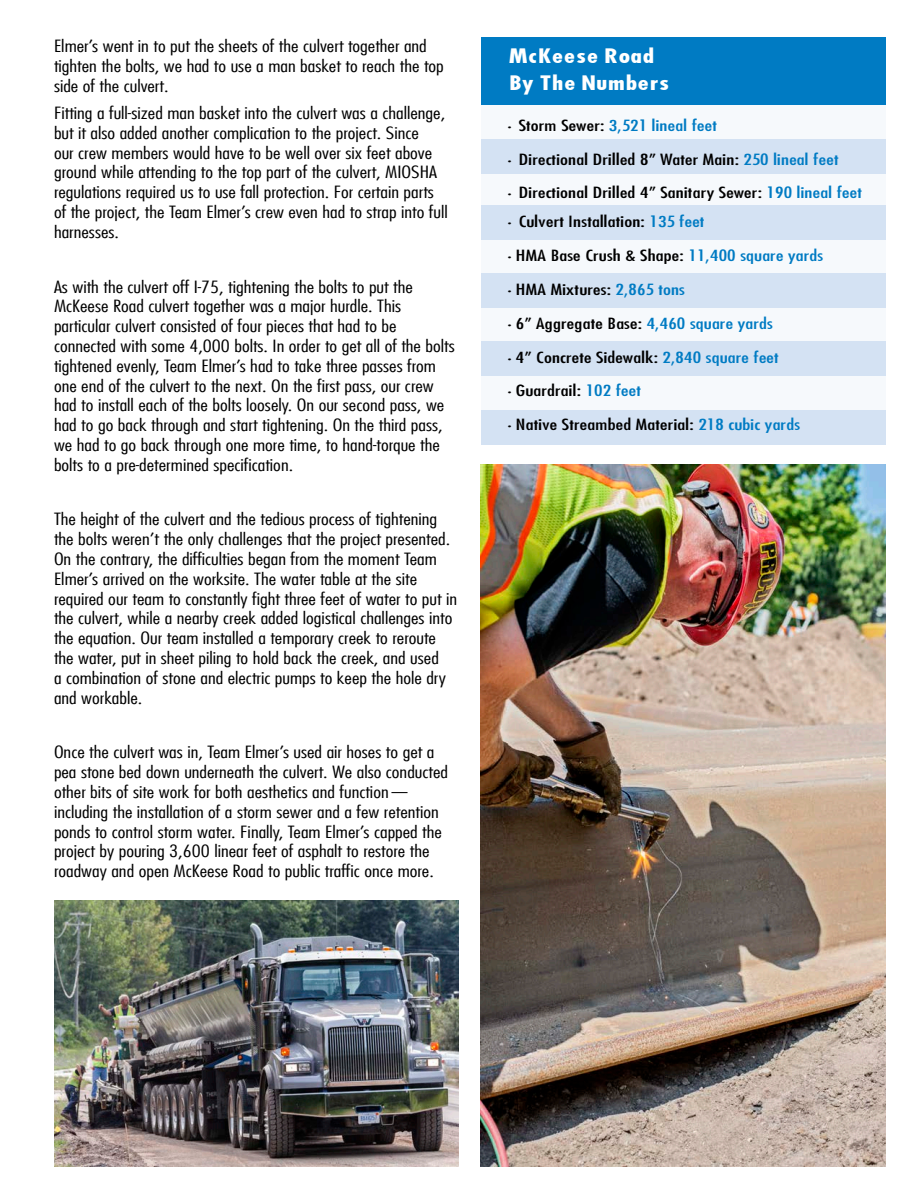
<style>
.page{position:relative;width:918px;height:1188px;background:#fff}
.page>*{position:absolute;margin:0;border:0;box-sizing:border-box;transform-origin:0 0}
.t1{font:700 19.5px "Futura Cond";color:#fff;scale:1.34 1}
.t2{font:300 condensed 16.5px/19.8px "Futura Std";color:#000;scale:1.31 1}
.t3{font:condensed 15px "Futura";letter-spacing:.01em;color:#000;scale:1.37 1}
.t4{font:condensed 15px "Futura";letter-spacing:.01em;color:#007bc3;scale:1.37 1}
.s1{color:#000}
.s2{color:#007bc3}
</style>
<div class="page">
<div style="left:481px;top:307px;width:405px;height:35px;background:#f6f9fc"></div>
<div style="left:481px;top:174px;width:405px;height:35px;background:#f6f9fc"></div>
<div style="left:481px;top:140px;width:405px;height:34px;background:#d4e2f3"></div>
<div style="left:481px;top:105px;width:405px;height:35px;background:#f6f9fc"></div>
<div style="left:481px;top:376px;width:405px;height:34px;background:#f6f9fc"></div>
<div style="left:481px;top:411px;width:405px;height:34px;background:#d4e2f3"></div>
<div style="left:482px;top:37px;width:404px;height:68px;background:#007bc3"></div>
<div style="left:481px;top:206px;width:405px;height:34px;background:#d4e2f3"></div>
<div style="left:481px;top:273px;width:405px;height:34px;background:#d4e2f3"></div>
<div style="left:481px;top:240px;width:405px;height:34px;background:#f6f9fc"></div>
<div style="left:481px;top:342px;width:405px;height:34px;background:#d4e2f3"></div>
<img style="left:481px;top:465px;width:405px;height:701px">
<img style="left:54px;top:901px;width:405px;height:265px">
<p class="t2" style="left:54px;top:36px;width:299px">Elmer’s went in to put the sheets of the culvert together and tighten the bolts, we had to use a man basket to reach the top side of the culvert.</p>
<p class="t2" style="left:54px;top:103px;width:302px">Fitting a full-sized man basket into the culvert was a challenge, but it also added another complication to the project. Since<br>our crew members would have to be well over six feet above ground while attending to the top part of the culvert, MIOSHA regulations required us to use fall protection. For certain parts of the project, the Team Elmer’s crew even had to strap into full harnesses.</p>
<p class="t2" style="left:54px;top:277px;width:307px">As with the culvert off I-75, tightening the bolts to put the McKeese Road culvert together was a major hurdle. This particular culvert consisted of four pieces that had to be connected with some 4,000 bolts. In order to get all of the bolts tightened evenly, Team Elmer’s had to take three passes from one end of the culvert to the next. On the first pass, our crew had to install each of the bolts loosely. On our second pass, we had to go back through and start tightening. On the third pass, we had to go back through one more time, to hand-torque the bolts to a pre-determined specification.</p>
<p class="t2" style="left:54px;top:509px;width:309px">The height of the culvert and the tedious process of tightening the bolts weren’t the only challenges that the project presented.<br>On the contrary, the difficulties began from the moment Team Elmer’s arrived on the worksite. The water table at the site required our team to constantly fight three feet of water to put in the culvert, while a nearby creek added logistical challenges into the equation. Our team installed a temporary creek to reroute the water, put in sheet piling to hold back the creek, and used<br>a combination of stone and electric pumps to keep the hole dry and workable.</p>
<p class="t2" style="left:54px;top:742px;width:302px">Once the culvert was in, Team Elmer’s used air hoses to get a pea stone bed down underneath the culvert. We also conducted other bits of site work for both aesthetics and function— including the installation of a storm sewer and a few retention ponds to control storm water. Finally, Team Elmer’s capped the project by pouring 3,600 linear feet of asphalt to restore the roadway and open McKeese Road to public traffic once more.</p>
<p class="t1" style="left:509px;top:43px;width:111px">McKeese Road</p>
<p class="t1" style="left:509px;top:70px;width:121px">By The Numbers</p>
<p class="t4" style="left:507px;top:116px;width:155px"><span class="s1">• Storm Sewer:</span> 3,521 lineal feet</p>
<p class="t3" style="left:507px;top:149px;width:243px">• Directional Drilled 8” Water Main: <span class="s2">250 lineal feet</span></p>
<p class="t3" style="left:507px;top:183px;width:260px">• Directional Drilled 4” Sanitary Sewer: <span class="s2">190 lineal feet</span></p>
<p class="t3" style="left:507px;top:212px;width:145px">• Culvert Installation: <span class="s2">135 feet</span></p>
<p class="t3" style="left:507px;top:246px;width:232px">•HMA Base Crush &amp; Shape: <span class="s2">11,400 square yards</span></p>
<p class="t3" style="left:507px;top:280px;width:131px">•HMA Mixtures: <span class="s2">2,865 tons</span></p>
<p class="t3" style="left:507px;top:314px;width:195px">•6” Aggregate Base: <span class="s2">4,460 square yards</span></p>
<p class="t3" style="left:507px;top:347px;width:200px">•4” Concrete Sidewalk: <span class="s2">2,840 square feet</span></p>
<p class="t3" style="left:507px;top:381px;width:99px">•Guardrail: <span class="s2">102 feet</span></p>
<p class="t3" style="left:507px;top:415px;width:215px">•Native Streambed Material: <span class="s2">218 cubic yards</span></p>
</div>
